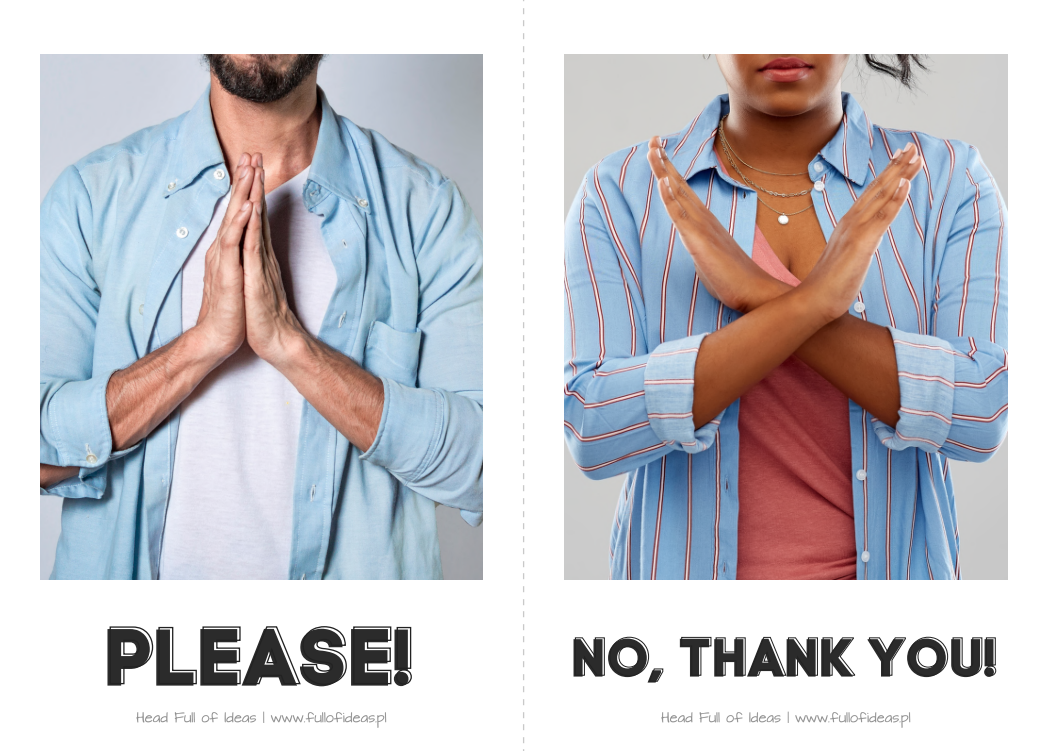
<style>
.page{position:relative;width:1050px;height:751px;background:#fff}
.page>*{position:absolute;margin:0;border:0;box-sizing:border-box;transform-origin:0 0}
.t1{font:80px "Code Pro Bold LC";color:#2b2b2b}
.t2{font:53.4px "Code Pro Bold LC";color:#2b2b2b}
.t3{font:23.84px "Abril Fatface";color:#a6a6a6}
</style>
<div class="page">
<img style="left:136px;top:711px;width:251px;height:17px">
<img style="left:648px;top:681px;width:263px;height:47px">
<img style="left:40px;top:54px;width:443px;height:525px">
<img style="left:565px;top:54px;width:442px;height:525px">
<svg style="left:109px;top:626px;width:303px;height:59px"></svg>
<svg style="left:574px;top:636px;width:423px;height:45px"></svg>
<p class="t3" style="left:542px;top:7px;width:738px;rotate:90deg">-----------------------------------------------------------</p>
<h1 class="t1" style="left:103px;top:609px;width:312px">PLEASE!</h1>
<h2 class="t2" style="left:571px;top:625px;width:428px">NO, THANK YOU!</h2>
</div>
